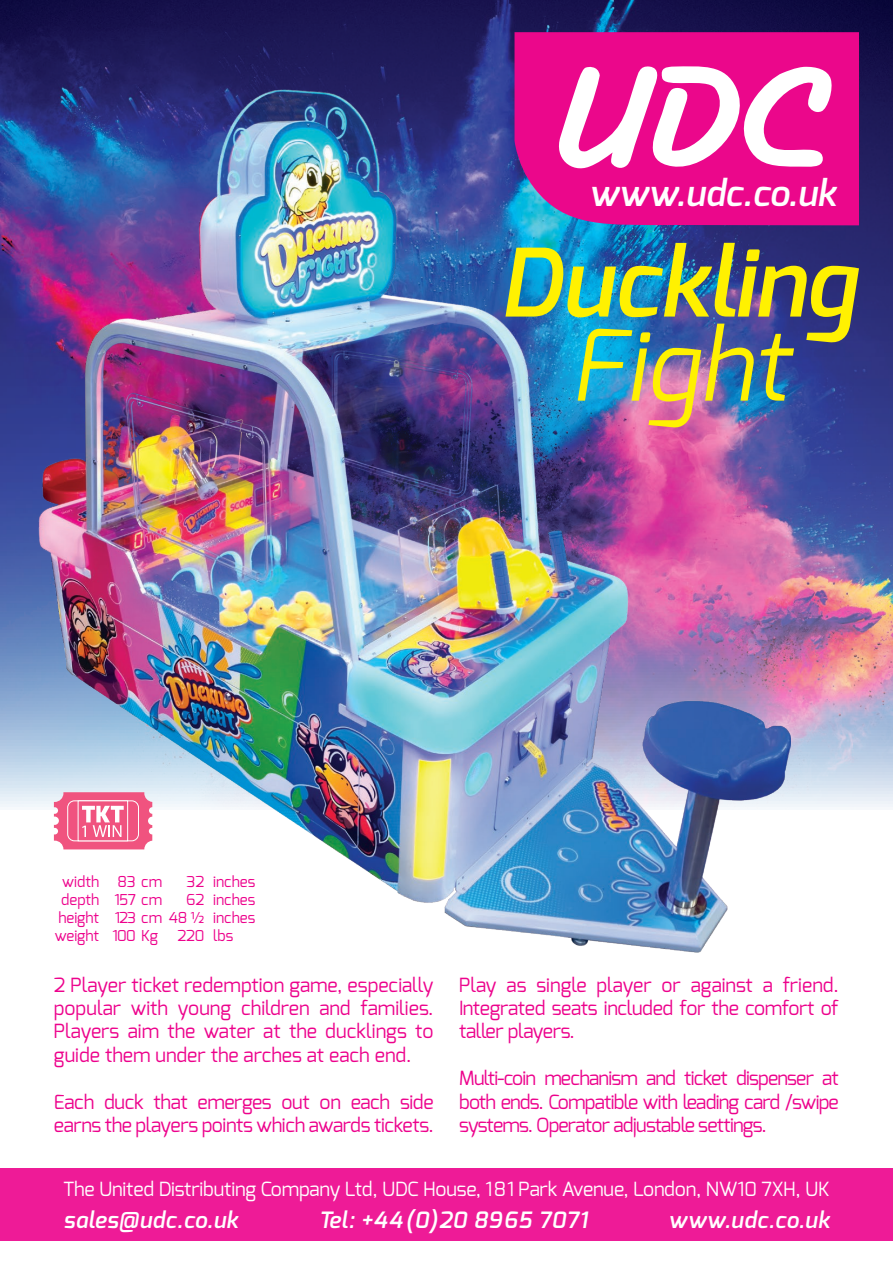
<style>
.page{position:relative;width:893px;height:1263px;background:#fff}
.page>*{position:absolute;margin:0;border:0;box-sizing:border-box;transform-origin:0 0}
.Product_Description{font:italic 600 36px "Exo";color:#fff}
.Product_Description-2{font:italic 600 22.5px "Exo";letter-spacing:.025em;color:#fff}
.Product_Description-3{font:19.5px/23.4px "Exo";letter-spacing:-.02em;color:#ed028c;text-align:justify}
.Product_Description-4{font:19.5px "Exo";letter-spacing:-.01em;color:#fff}
.Product_Dimensions_W{font:15px "Exo";color:#ed028c}
</style>
<div class="page">
<img style="left:0;top:0;width:893px;height:807px">
<div style="left:0;top:1168px;width:893px;height:73px;background:#ee1b97"></div>
<div style="left:514px;top:32px;width:345px;height:193px;background:#eb078b"></div>
<svg style="left:553px;top:64px;width:281px;height:110px"></svg>
<img style="left:38px;top:90px;width:753px;height:862px">
<img style="left:505px;top:243px;width:354px;height:185px">
<p class="Product_Description" style="left:589px;top:170px;width:248px">www.udc.co.uk</p>
<p class="Product_Dimensions_W" style="left:62px;top:872px;width:102px">width 83 cm</p>
<p class="Product_Dimensions_W" style="left:186px;top:872px;width:70px">32 inches</p>
<p class="Product_Dimensions_W" style="left:61px;top:890px;width:102px">depth 157 cm</p>
<p class="Product_Dimensions_W" style="left:186px;top:890px;width:71px">62 inches</p>
<p class="Product_Dimensions_W" style="left:58px;top:908px;width:198px">height 123 cm 48 1/2 inches</p>
<p class="Product_Dimensions_W" style="left:55px;top:926px;width:105px">weight 100 Kg</p>
<p class="Product_Dimensions_W" style="left:178px;top:926px;width:57px">220 lbs</p>
<p class="Product_Description-3" style="left:54px;top:973px;width:381px">2 Player ticket redemption game, especially popular with young children and families.<br>Players aim the water at the ducklings to guide them under the arches at each end.</p>
<p class="Product_Description-3" style="left:54px;top:1090px;width:381px">Each duck that emerges out on each side earns the players points which awards tickets.</p>
<p class="Product_Description-3" style="left:459px;top:973px;width:381px">Play as single player or against a friend.<br>Integrated seats included for the comfort of taller players.</p>
<p class="Product_Description-3" style="left:459px;top:1066px;width:381px">Multi-coin mechanism and ticket dispenser at both ends. Compatible with leading card /swipe systems. Operator adjustable settings.</p>
<p class="Product_Description-4" style="left:63px;top:1177px;width:768px">The United Distributing Company Ltd, UDC House, 181 Park Avenue, London, NW10 7XH, UK</p>
<p class="Product_Description-2" style="left:64px;top:1205px;width:176px">sales@udc.co.uk</p>
<p class="Product_Description-2" style="left:319px;top:1205px;width:270px">Tel: +44 (0)20 8965 7071</p>
<p class="Product_Description-2" style="left:668px;top:1205px;width:162px">www.udc.co.uk</p>
</div>
